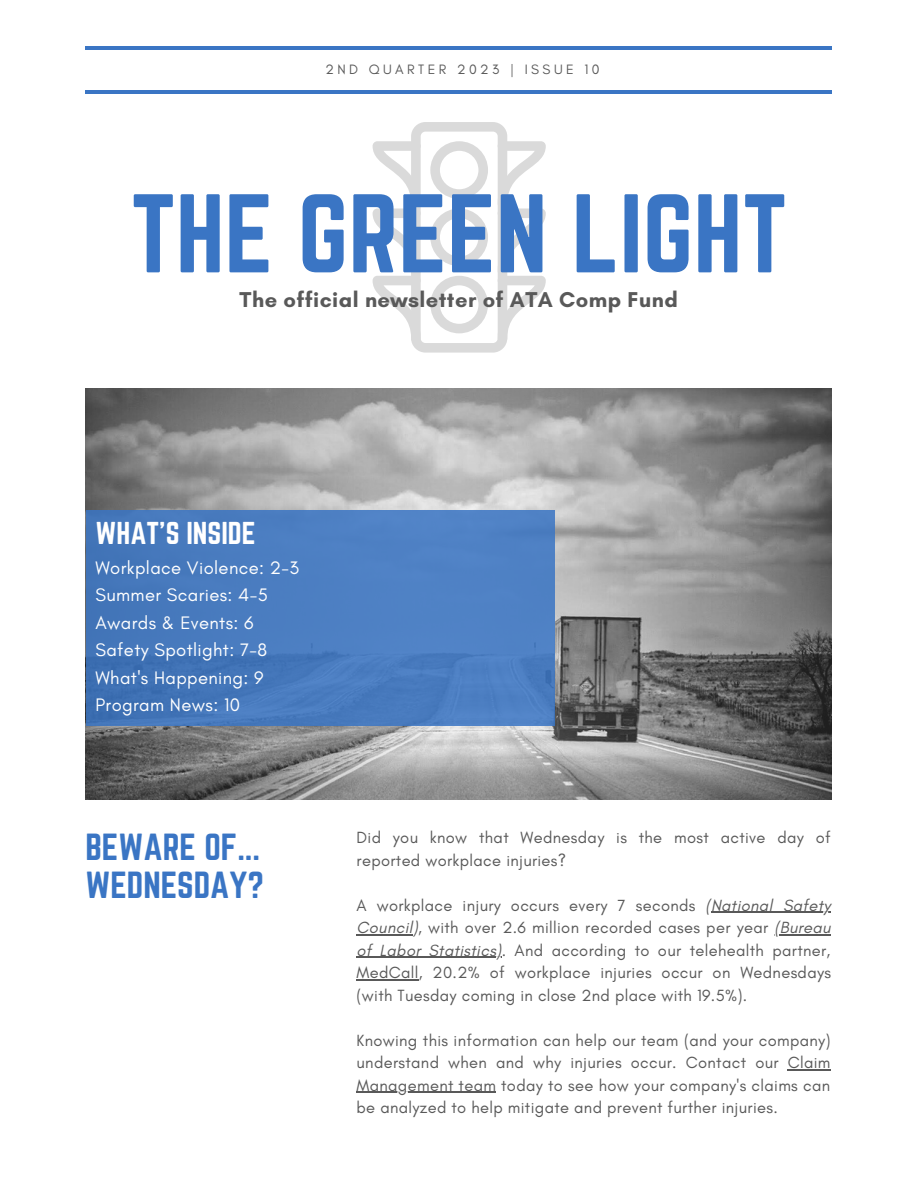
<style>
.page{position:relative;width:918px;height:1188px;background:#fff}
.page>*{position:absolute;margin:0;border:0;box-sizing:border-box;transform-origin:0 0}
.t1{font:97.65px "Norwester";color:#3a75c4}
.t2{font:33px/38.2px "Norwester";color:#3a75c4}
.t3{font:27.6px "Norwester";color:#fff}
.t4{font:700 21.9px "Glacial Indifference";letter-spacing:.02em;color:#595959}
.t5{font:18.45px "Glacial Indifference";letter-spacing:.02em;color:#fff}
.t6{font:16.5px/22.5px "Glacial Indifference";letter-spacing:.02em;color:#595959;text-align:justify}
.t7{font:13.8px "Glacial Indifference";letter-spacing:.25em;color:#595959}
.s1{font-style:italic}
</style>
<div class="page">
<hr style="left:85px;top:46px;width:747px;height:4px;background:#3a75c4">
<hr style="left:86px;top:90px;width:746px;height:4px;background:#3a75c4">
<img style="left:85px;top:388px;width:746px;height:412px">
<div style="left:86px;top:510px;width:469px;height:215px;background:#4b7dc1"></div>
<svg style="left:373px;top:122px;width:173px;height:231px"></svg>
<hr style="left:711px;top:912px;width:120px;height:1px;background:#595959">
<hr style="left:357px;top:934px;width:56px;height:1px;background:#595959">
<hr style="left:774px;top:934px;width:57px;height:1px;background:#595959">
<hr style="left:357px;top:957px;width:145px;height:1px;background:#595959">
<hr style="left:357px;top:979px;width:62px;height:1px;background:#595959">
<hr style="left:788px;top:1069px;width:43px;height:1px;background:#595959">
<hr style="left:357px;top:1092px;width:139px;height:1px;background:#595959">
<p class="t7" style="left:326px;top:61px;width:276px">2ND QUARTER 2023 | ISSUE 10</p>
<p class="t1" style="left:131px;top:175px;width:658px">THE GREEN LIGHT</p>
<p class="t4" style="left:240px;top:286px;width:440px">The official newsletter of ATA Comp Fund</p>
<p class="t3" style="left:95px;top:517px;width:161px">WHAT'S INSIDE</p>
<p class="t5" style="left:95px;top:556px;width:205px">Workplace Violence: 2-3</p>
<p class="t5" style="left:95px;top:584px;width:174px">Summer Scaries: 4-5</p>
<p class="t5" style="left:95px;top:611px;width:160px">Awards &amp; Events: 6</p>
<p class="t5" style="left:95px;top:639px;width:173px">Safety Spotlight: 7-8</p>
<p class="t5" style="left:95px;top:666px;width:170px">What's Happening: 9</p>
<p class="t5" style="left:95px;top:694px;width:146px">Program News: 10</p>
<p class="t2" style="left:85px;top:827px;width:180px">BEWARE OF...<br>WEDNESDAY?</p>
<p class="t6" style="left:357px;top:826px;width:476px">Did you know that Wednesday is the most active day of reported workplace injuries?</p>
<p class="t6" style="left:357px;top:894px;width:476px">A workplace injury occurs every 7 seconds <span class="s1">(National Safety Council)</span>, with over 2.6 million recorded cases per year <span class="s1">(Bureau of Labor Statistics)</span>. And according to our telehealth partner, MedCall, 20.2% of workplace injuries occur on Wednesdays (with Tuesday coming in close 2nd place with 19.5%).</p>
<p class="t6" style="left:357px;top:1029px;width:476px">Knowing this information can help our team (and your company) understand when and why injuries occur. Contact our Claim Management team today to see how your company's claims can be analyzed to help mitigate and prevent further injuries.</p>
</div>
